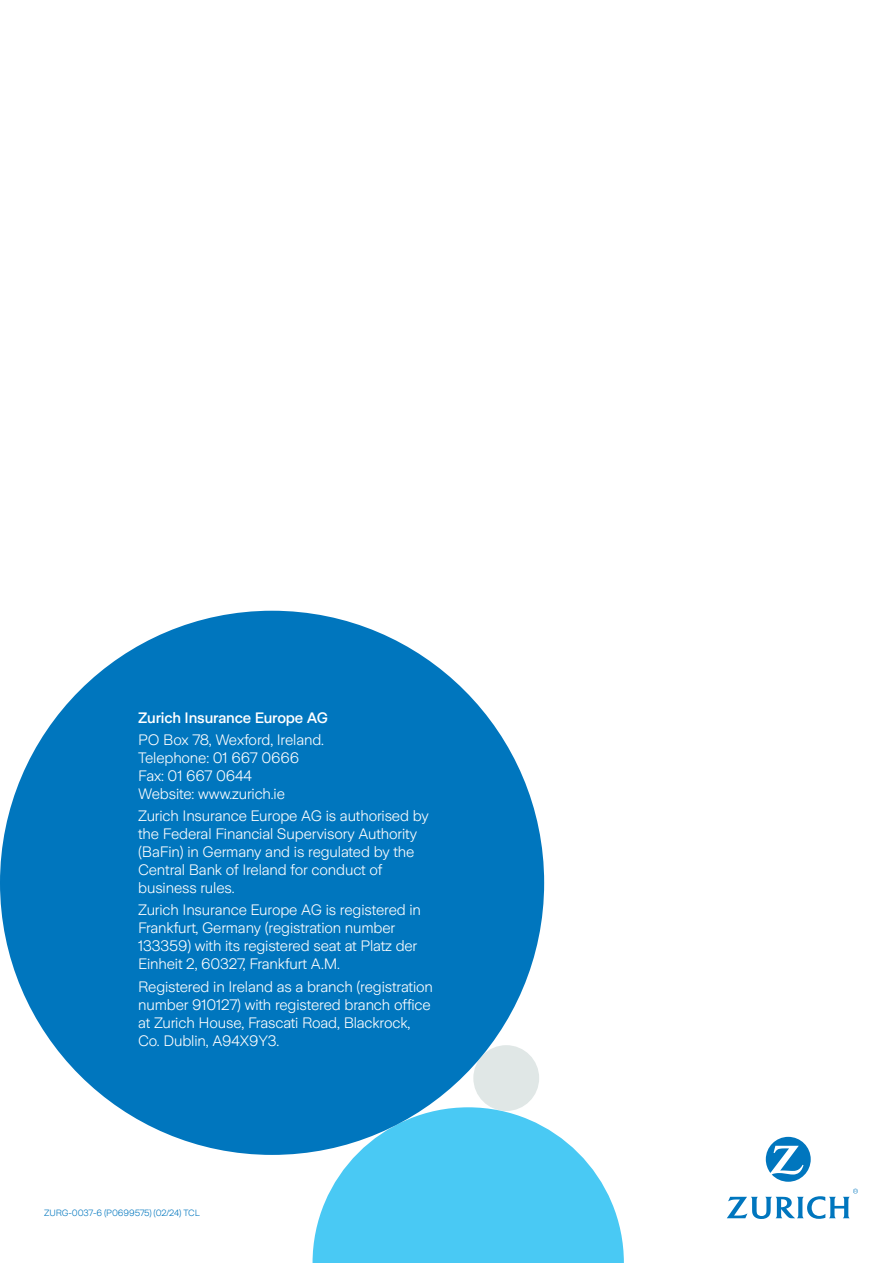
<style>
.page{position:relative;width:893px;height:1263px;background:#fff}
.page>*{position:absolute;margin:0;border:0;box-sizing:border-box;transform-origin:0 0}
.t1{font:300 15px/18px "Zurich Sans";letter-spacing:-.01em;color:#fff}
.t2{font:500 15px "Zurich Sans";letter-spacing:-.01em;color:#fff}
.t3{font:300 9px "Zurich Sans";letter-spacing:-.01em;color:#0076be}
</style>
<div class="page">
<div style="left:473px;top:1045px;width:66px;height:66px;background:#e0e7e6;border-radius:50%"></div>
<svg style="left:313px;top:1107px;width:311px;height:156px;fill:#49c9f4"></svg>
<div style="left:0;top:611px;width:544px;height:544px;background:#0076be;border-radius:50%"></div>
<svg style="left:766px;top:1137px;width:45px;height:45px"></svg>
<svg style="left:727px;top:1189px;width:131px;height:30px"></svg>
<p class="t2" style="left:138px;top:709px;width:191px">Zurich Insurance Europe AG</p>
<p class="t1" style="left:138px;top:731px;width:187px">PO Box 78, Wexford, Ireland.<br>Telephone: 01 667 0666<br>Fax: 01 667 0644<br>Website: www.zurich.ie</p>
<p class="t1" style="left:138px;top:807px;width:292px">Zurich Insurance Europe AG is authorised by the Federal Financial Supervisory Authority (BaFin) in Germany and is regulated by the Central Bank of Ireland for conduct of business rules.</p>
<p class="t1" style="left:138px;top:901px;width:284px">Zurich Insurance Europe AG is registered in Frankfurt, Germany (registration number 133359) with its registered seat at Platz der Einheit 2, 60327, Frankfurt A.M.</p>
<p class="t1" style="left:138px;top:977px;width:296px">Registered in Ireland as a branch (registration number 910127) with registered branch office at Zurich House, Frascati Road, Blackrock, Co. Dublin, A94X9Y3.</p>
<p class="t3" style="left:44px;top:1207px;width:157px">ZURG-0037-6 (P0699575) (02/24) TCL</p>
</div>
